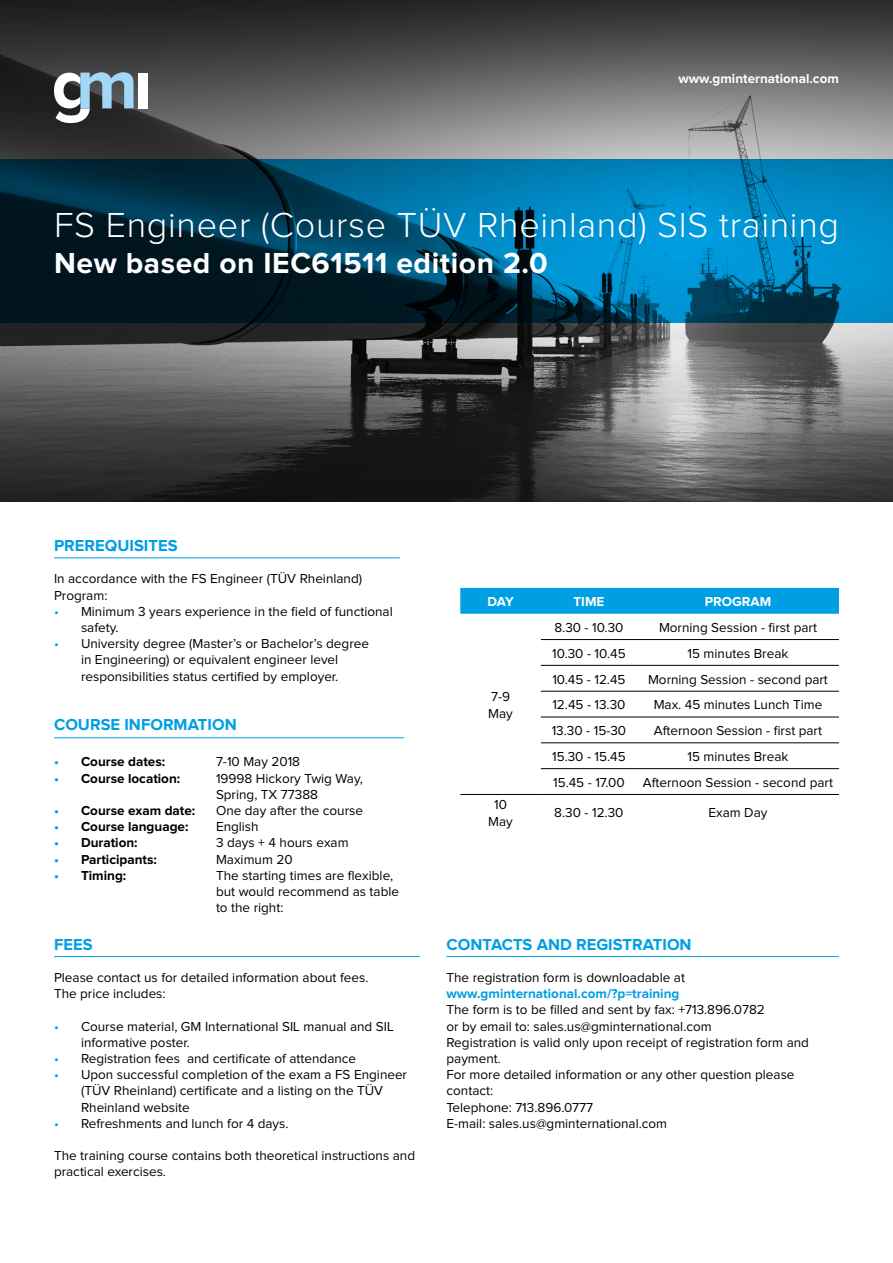
<style>
.page{position:relative;width:893px;height:1263px;background:#fff}
.page>*{position:absolute;margin:0;border:0;box-sizing:border-box;transform-origin:0 0}
.t1{font:300 36px "Proxima Nova";letter-spacing:.02em;color:#fff}
.t2{font:700 30px "Proxima Nova";letter-spacing:.02em;color:#fff}
.t3{font:700 16.5px "Proxima Nova";color:#009fe3}
.t4{font:13.5px/16.2px "Proxima Nova";color:#000}
.t5{font:700 13.5px "Proxima Nova";color:#000}
.t6{font:700 13.5px "Proxima Nova";color:#fff}
.t7{font:700 13.5px "Proxima Nova";color:#009fe3}
.s1{color:#009fe3}
</style>
<div class="page">
<img style="left:0;top:0;width:893px;height:502px">
<div style="left:138px;top:73px;width:10px;height:35px;background:#fff"></div>
<svg style="left:54px;top:72px;width:80px;height:51px"></svg>
<svg style="left:0;top:159px;width:893px;height:164px;background:#005174"></svg>
<hr style="left:54px;top:956px;width:366px;height:1px;background:#009fe3">
<hr style="left:446px;top:956px;width:393px;height:1px;background:#009fe3">
<div style="left:460px;top:588px;width:379px;height:26px;background:#009fe3"></div>
<hr style="left:541px;top:639px;width:96px;height:1px;background:#000">
<hr style="left:637px;top:639px;width:202px;height:1px;background:#000">
<hr style="left:541px;top:665px;width:96px;height:1px;background:#000">
<hr style="left:637px;top:665px;width:202px;height:1px;background:#000">
<hr style="left:541px;top:691px;width:96px;height:1px;background:#000">
<hr style="left:637px;top:691px;width:202px;height:1px;background:#000">
<hr style="left:541px;top:717px;width:96px;height:1px;background:#000">
<hr style="left:637px;top:717px;width:202px;height:1px;background:#000">
<hr style="left:541px;top:742px;width:96px;height:1px;background:#000">
<hr style="left:637px;top:742px;width:202px;height:1px;background:#000">
<hr style="left:541px;top:768px;width:96px;height:1px;background:#000">
<hr style="left:637px;top:768px;width:202px;height:1px;background:#000">
<hr style="left:541px;top:794px;width:96px;height:1px;background:#000">
<hr style="left:637px;top:794px;width:202px;height:1px;background:#000">
<hr style="left:460px;top:794px;width:81px;height:1px;background:#000">
<hr style="left:54px;top:557px;width:346px;height:1px;background:#009fe3">
<hr style="left:54px;top:737px;width:350px;height:1px;background:#009fe3">
<p class="t6" style="left:678px;top:72px;width:162px">www.gminternational.com</p>
<h1 class="t1" style="left:54px;top:209px;width:786px">FS Engineer (Course TÜV Rheinland) SIS training</h1>
<h2 class="t2" style="left:54px;top:250px;width:495px">New based on IEC61511 edition 2.0</h2>
<p class="t3" style="left:54px;top:538px;width:125px">PREREQUISITES</p>
<p class="t4" style="left:54px;top:571px;width:310px">In accordance with the FS Engineer (TÜV Rheinland)<br>Program:</p>
<p class="t4" style="left:81px;top:604px;width:313px;text-indent:-27px"><span class="s1">•</span> Minimum 3 years experience in the field of functional safety.</p>
<p class="t4" style="left:54px;top:636px;width:316px;text-align:center"><span class="s1">•</span> University degree (Master’s or Bachelor’s degree in Engineering) or equivalent engineer level responsibilities status certified by employer.</p>
<p class="t3" style="left:54px;top:717px;width:184px">COURSE INFORMATION</p>
<p class="t5" style="left:54px;top:756px;width:113px"><span class="s1">•</span> Course dates:</p>
<p class="t4" style="left:216px;top:754px;width:86px">7-10 May 2018</p>
<p class="t5" style="left:54px;top:772px;width:128px"><span class="s1">•</span> Course location:</p>
<p class="t4" style="left:216px;top:770px;width:148px">19998 Hickory Twig Way,<br>Spring, TX 77388</p>
<p class="t5" style="left:54px;top:804px;width:143px"><span class="s1">•</span> Course exam date:</p>
<p class="t4" style="left:216px;top:803px;width:149px">One day after the course</p>
<p class="t5" style="left:54px;top:820px;width:136px"><span class="s1">•</span> Course language:</p>
<p class="t4" style="left:216px;top:819px;width:44px">English</p>
<p class="t5" style="left:54px;top:837px;width:85px"><span class="s1">•</span> Duration:</p>
<p class="t4" style="left:216px;top:835px;width:134px">3 days + 4 hours exam</p>
<p class="t5" style="left:54px;top:853px;width:104px"><span class="s1">•</span> Participants:</p>
<p class="t4" style="left:216px;top:851px;width:78px">Maximum 20</p>
<p class="t5" style="left:54px;top:869px;width:74px"><span class="s1">•</span> Timing:</p>
<p class="t4" style="left:216px;top:868px;width:185px">The starting times are flexible, but would recommend as table to the right:</p>
<p class="t3" style="left:54px;top:936px;width:40px">FEES</p>
<p class="t4" style="left:54px;top:970px;width:316px">Please contact us for detailed information about fees.<br>The price includes:</p>
<p class="t4" style="left:81px;top:1019px;width:314px;text-indent:-27px"><span class="s1">•</span> Course material, GM International SIL manual and SIL informative poster.</p>
<p class="t4" style="left:54px;top:1051px;width:304px"><span class="s1">•</span> Registration fees and certificate of attendance</p>
<p class="t4" style="left:81px;top:1067px;width:328px;text-indent:-27px"><span class="s1">•</span> Upon successful completion of the exam a FS Engineer (TÜV Rheinland) certificate and a listing on the TÜV<br>Rheinland website</p>
<p class="t4" style="left:54px;top:1116px;width:236px"><span class="s1">•</span> Refreshments and lunch for 4 days.</p>
<p class="t4" style="left:54px;top:1148px;width:363px">The training course contains both theoretical instructions and practical exercises.</p>
<p class="t6" style="left:487px;top:595px;width:28px">DAY</p>
<p class="t6" style="left:573px;top:595px;width:32px">TIME</p>
<p class="t6" style="left:705px;top:595px;width:68px">PROGRAM</p>
<p class="t4" style="left:488px;top:689px;width:26px">7-9<br>May</p>
<p class="t4" style="left:554px;top:620px;width:71px">8.30 - 10.30</p>
<p class="t4" style="left:659px;top:620px;width:159px">Morning Session - first part</p>
<p class="t4" style="left:552px;top:646px;width:75px">10.30 - 10.45</p>
<p class="t4" style="left:688px;top:646px;width:102px">15 minutes Break</p>
<p class="t4" style="left:552px;top:672px;width:75px">10.45 - 12.45</p>
<p class="t4" style="left:648px;top:672px;width:181px">Morning Session - second part</p>
<p class="t4" style="left:552px;top:697px;width:75px">12.45 - 13.30</p>
<p class="t4" style="left:654px;top:697px;width:170px">Max. 45 minutes Lunch Time</p>
<p class="t4" style="left:552px;top:723px;width:76px">13.30 - 15-30</p>
<p class="t4" style="left:654px;top:723px;width:170px">Afternoon Session - first part</p>
<p class="t4" style="left:552px;top:749px;width:75px">15.30 - 15.45</p>
<p class="t4" style="left:688px;top:749px;width:102px">15 minutes Break</p>
<p class="t4" style="left:553px;top:775px;width:73px">15.45 - 17.00</p>
<p class="t4" style="left:643px;top:775px;width:192px">Afternoon Session - second part</p>
<p class="t4" style="left:488px;top:797px;width:26px;text-align:center">10<br>May</p>
<p class="t4" style="left:554px;top:805px;width:71px">8.30 - 12.30</p>
<p class="t4" style="left:708px;top:805px;width:60px">Exam Day</p>
<p class="t3" style="left:446px;top:936px;width:247px">CONTACTS AND REGISTRATION</p>
<p class="t4" style="left:446px;top:970px;width:240px">The registration form is downloadable at</p>
<p class="t7" style="left:446px;top:987px;width:234px">www.gminternational.com/?p=training</p>
<p class="t4" style="left:446px;top:1002px;width:364px">The form is to be filled and sent by fax: +713.896.0782<br>or by email to: sales.us@gminternational.com<br>Registration is valid only upon receipt of registration form and payment.<br>For more detailed information or any other question please contact:<br>Telephone: 713.896.0777<br>E-mail: sales.us@gminternational.com</p>
</div>
